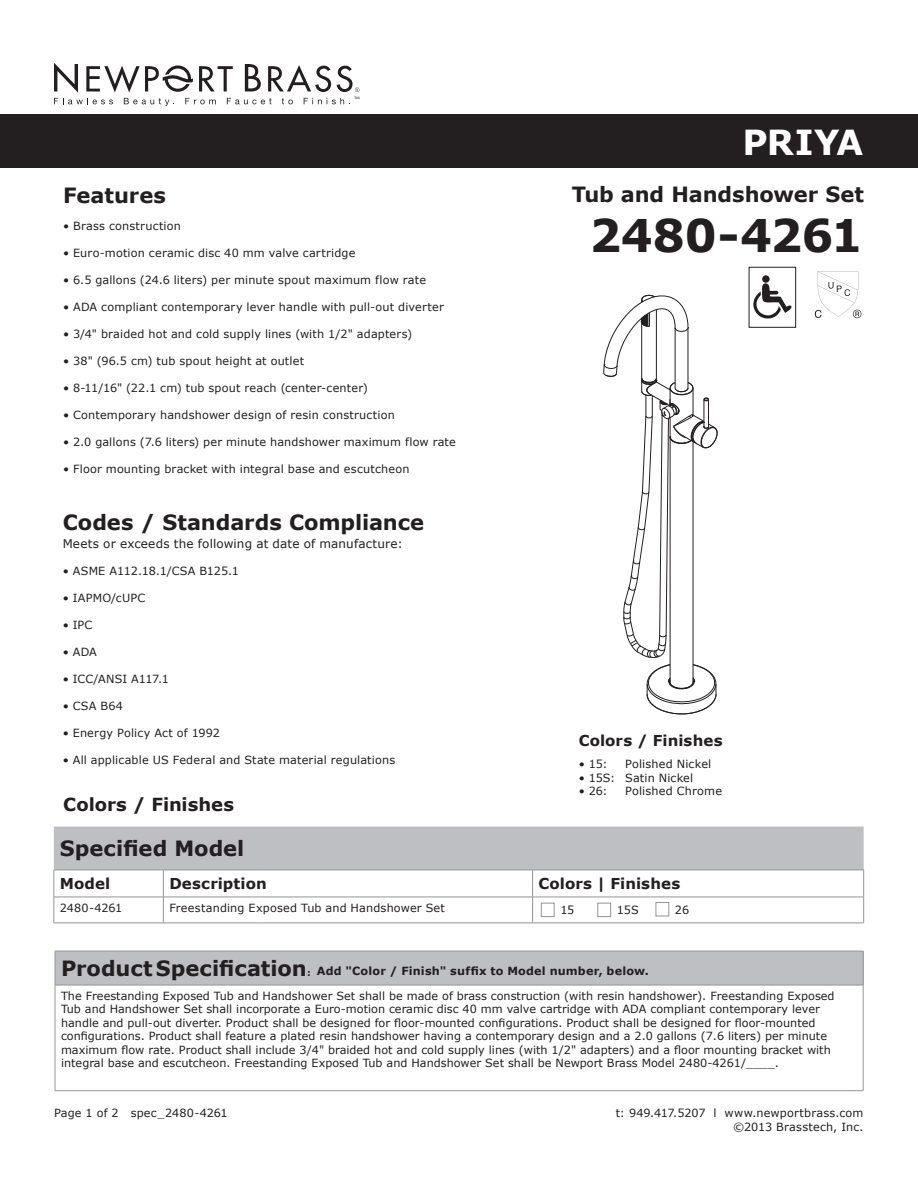
<style>
.page{position:relative;width:918px;height:1188px;background:#fff}
.page>*{position:absolute;margin:0;border:0;box-sizing:border-box;transform-origin:0 0}
.t1{font:700 45px "Verdana";letter-spacing:-.02em;color:#231f20}
.t2{font:700 34.5px "Verdana";letter-spacing:-.005em;color:#fff}
.t3{font:700 21px "Verdana";color:#231f20}
.t4{font:700 18px "Verdana";letter-spacing:-.005em;color:#231f20}
.t5{font:700 15px "Verdana";letter-spacing:.005em;color:#231f20}
.t6{font:12px "Verdana";letter-spacing:.01em;color:#231f20}
.t7{font:11.25px/13.5px "Verdana";color:#231f20;text-align:right}
.t8{font:11.25px "Verdana";letter-spacing:.02em;color:#231f20}
.t9{font:700 11.25px "Verdana";letter-spacing:.02em;color:#231f20}
</style>
<div class="page">
<div style="left:0;top:114px;width:918px;height:54px;background:#231f20"></div>
<svg style="left:54px;top:63px;width:305px;height:43px"></svg>
<hr style="left:670px;top:437px;width:1px;height:246px;background:#231f20">
<hr style="left:693px;top:442px;width:1px;height:241px;background:#231f20">
<svg style="left:646px;top:664px;width:71px;height:51px"></svg>
<svg style="left:603px;top:294px;width:115px;height:364px"></svg>
<svg style="left:54px;top:827px;width:810px;height:96px"></svg>
<hr style="left:54px;top:923px;width:109px;height:1px;background:#939598">
<hr style="left:163px;top:923px;width:97px;height:1px;background:#939598">
<hr style="left:260px;top:923px;width:273px;height:1px;background:#939598">
<hr style="left:533px;top:923px;width:331px;height:1px;background:#939598">
<div style="left:656px;top:902px;width:13px;height:14px;border:1px solid #939598"></div>
<div style="left:541px;top:903px;width:13px;height:14px;border:1px solid #939598"></div>
<div style="left:598px;top:903px;width:13px;height:14px;border:1px solid #939598"></div>
<div style="left:55px;top:951px;width:808px;height:34px;background:#bebfc2"></div>
<hr style="left:55px;top:951px;width:808px;height:1px;background:#939598">
<hr style="left:55px;top:951px;width:1px;height:34px;background:#939598">
<hr style="left:863px;top:951px;width:1px;height:34px;background:#939598">
<hr style="left:55px;top:985px;width:808px;height:1px;background:#939598">
<hr style="left:55px;top:985px;width:1px;height:106px;background:#939598">
<hr style="left:863px;top:985px;width:1px;height:106px;background:#939598">
<hr style="left:55px;top:1090px;width:808px;height:1px;background:#939598">
<svg style="left:753px;top:283px;width:38px;height:36px"></svg>
<div style="left:762px;top:275px;width:8px;height:8px;background:#231f20;border-radius:50%"></div>
<div style="left:749px;top:267px;width:47px;height:61px;border:1px solid #231f20"></div>
<svg style="left:815px;top:271px;width:46px;height:47px"></svg>
<h3 class="t3" style="left:63px;top:180px;width:105px">Features</h3>
<p class="t8" style="left:63px;top:218px;width:120px">• Brass construction</p>
<p class="t7" style="left:63px;top:246px;width:294px">• Euro-motion ceramic disc 40 mm valve cartridge</p>
<p class="t7" style="left:63px;top:273px;width:365px">• 6.5 gallons (24.6 liters) per minute spout maximum flow rate</p>
<p class="t7" style="left:63px;top:300px;width:382px">• ADA compliant contemporary lever handle with pull-out diverter</p>
<p class="t7" style="left:63px;top:327px;width:351px">• 3/4" braided hot and cold supply lines (with 1/2" adapters)</p>
<p class="t7" style="left:63px;top:354px;width:243px">• 38" (96.5 cm) tub spout height at outlet</p>
<p class="t8" style="left:63px;top:380px;width:306px">• 8-11/16" (22.1 cm) tub spout reach (center-center)</p>
<p class="t7" style="left:63px;top:408px;width:333px">• Contemporary handshower design of resin construction</p>
<p class="t7" style="left:63px;top:435px;width:394px">• 2.0 gallons (7.6 liters) per minute handshower maximum flow rate</p>
<p class="t7" style="left:63px;top:462px;width:348px">• Floor mounting bracket with integral base and escutcheon</p>
<h3 class="t3" style="left:63px;top:508px;width:363px">Codes / Standards Compliance</h3>
<p class="t6" style="left:63px;top:535px;width:342px">Meets or exceeds the following at date of manufacture:</p>
<p class="t7" style="left:63px;top:564px;width:178px">• ASME A112.18.1/CSA B125.1</p>
<p class="t8" style="left:63px;top:590px;width:84px">• IAPMO/cUPC</p>
<p class="t7" style="left:63px;top:618px;width:31px">• IPC</p>
<p class="t7" style="left:63px;top:645px;width:36px">• ADA</p>
<p class="t7" style="left:63px;top:672px;width:108px">• ICC/ANSI A117.1</p>
<p class="t7" style="left:63px;top:699px;width:62px">• CSA B64</p>
<p class="t7" style="left:63px;top:726px;width:159px">• Energy Policy Act of 1992</p>
<p class="t7" style="left:63px;top:753px;width:334px">• All applicable US Federal and State material regulations</p>
<h2 class="t2" style="left:742px;top:118px;width:122px">priya</h2>
<h3 class="t3" style="left:572px;top:180px;width:294px">Tub and Handshower Set</h3>
<h1 class="t1" style="left:589px;top:204px;width:275px">2480-4261</h1>
<h3 class="t5" style="left:579px;top:729px;width:145px">Colors / Finishes</h3>
<p class="t7" style="left:579px;top:757px;width:30px">• 15:</p>
<p class="t7" style="left:625px;top:757px;width:88px">Polished Nickel</p>
<p class="t7" style="left:579px;top:771px;width:116px">• 15S: Satin Nickel</p>
<p class="t7" style="left:579px;top:784px;width:31px">• 26:</p>
<p class="t7" style="left:625px;top:784px;width:98px">Polished Chrome</p>
<h3 class="t4" style="left:63px;top:792px;width:172px">Colors / Finishes</h3>
<h3 class="t3" style="left:60px;top:834px;width:186px">Specified Model</h3>
<h3 class="t5" style="left:60px;top:873px;width:52px">Model</h3>
<h3 class="t5" style="left:169px;top:873px;width:99px">Description</h3>
<h3 class="t5" style="left:539px;top:873px;width:143px">Colors | Finishes</h3>
<p class="t7" style="left:60px;top:901px;width:64px">2480-4261</p>
<p class="t7" style="left:169px;top:901px;width:277px">Freestanding Exposed Tub and Handshower Set</p>
<p class="t7" style="left:560px;top:903px;width:16px">15</p>
<p class="t7" style="left:617px;top:903px;width:23px">15S</p>
<p class="t7" style="left:675px;top:903px;width:16px">26</p>
<h3 class="t3" style="left:61px;top:954px;width:247px">Product Specification</h3>
<p class="t9" style="left:307px;top:963px;width:343px"><sub>:</sub> Add "Color / Finish" suffix to Model number, below.</p>
<p class="t7" style="left:61px;top:989px;width:775px;text-align:left">The Freestanding Exposed Tub and Handshower Set shall be made of brass construction (with resin handshower). Freestanding Exposed Tub and Handshower Set shall incorporate a Euro-motion ceramic disc 40 mm valve cartridge with ADA compliant contemporary lever handle and pull-out diverter. Product shall be designed for floor-mounted configurations. Product shall be designed for floor-mounted configurations. Product shall feature a plated resin handshower having a contemporary design and a 2.0 gallons (7.6 liters) per minute maximum flow rate. Product shall include 3/4" braided hot and cold supply lines (with 1/2" adapters) and a floor mounting bracket with integral base and escutcheon. Freestanding Exposed Tub and Handshower Set shall be Newport Brass Model 2480-4261/____.</p>
<p class="t7" style="left:54px;top:1106px;width:175px">Page 1 of 2 spec_2480-4261</p>
<p class="t7" style="left:616px;top:1106px;width:249px">t: 949.417.5207 l www.newportbrass.com ©2013 Brasstech, Inc.</p>
</div>
